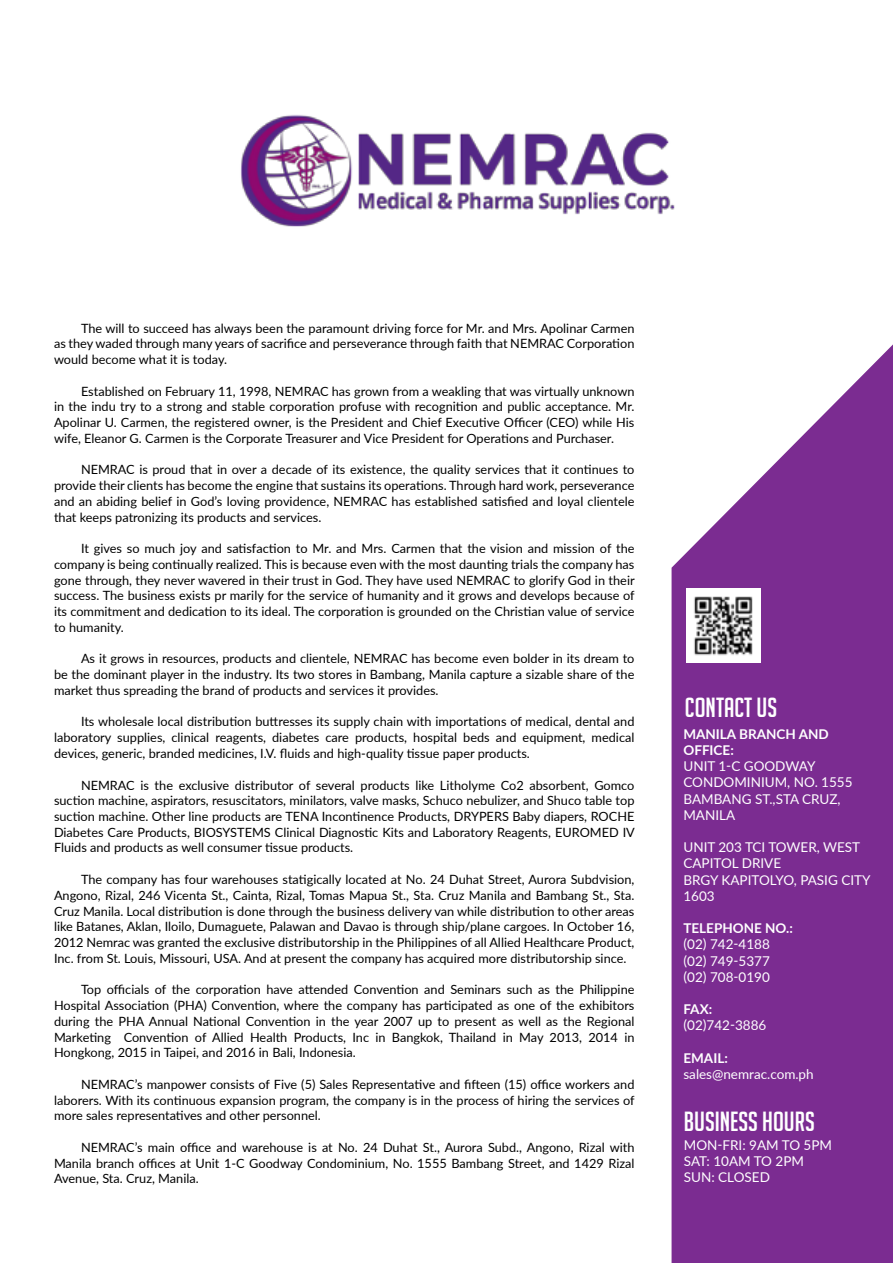
<style>
.page{position:relative;width:893px;height:1263px;background:#fff}
.page>*{position:absolute;margin:0;border:0;box-sizing:border-box;transform-origin:0 0}
.t1{font:27px "Big Noodle Titling";color:#fff}
.t2{font:13.5px/16.2px "Lato";color:#fff}
.t3{font:700 13.5px/16.2px "Lato";color:#fff}
.t4{font:12.75px/15.8px "Lato";color:#000;text-align:justify}
</style>
<div class="page">
<svg style="left:672px;top:344px;width:221px;height:919px;background:#8b469e"></svg>
<img style="left:241px;top:114px;width:434px;height:113px">
<img style="left:686px;top:588px;width:74px;height:75px">
<p class="t4" style="left:54px;top:320px;width:582px;text-indent:27px">The will to succeed has always been the paramount driving force for Mr. and Mrs. Apolinar Carmen as they waded through many years of sacrifice and perseverance through faith that NEMRAC Corporation would become what it is today.</p>
<p class="t4" style="left:54px;top:383px;width:582px;text-indent:27px">Established on February 11, 1998, NEMRAC has grown from a weakling that was virtually unknown in the indu try to a strong and stable corporation profuse with recognition and public acceptance. Mr.<br>Apolinar U. Carmen, the registered owner, is the President and Chief Executive Officer (CEO) while His wife, Eleanor G. Carmen is the Corporate Treasurer and Vice President for Operations and Purchaser.</p>
<p class="t4" style="left:54px;top:461px;width:582px;text-indent:27px">NEMRAC is proud that in over a decade of its existence, the quality services that it continues to provide their clients has become the engine that sustains its operations. Through hard work, perseverance and an abiding belief in God’s loving providence, NEMRAC has established satisfied and loyal clientele that keeps patronizing its products and services.</p>
<p class="t4" style="left:54px;top:540px;width:582px;text-indent:27px">It gives so much joy and satisfaction to Mr. and Mrs. Carmen that the vision and mission of the company is being continually realized. This is because even with the most daunting trials the company has gone through, they never wavered in their trust in God. They have used NEMRAC to glorify God in their success. The business exists pr marily for the service of humanity and it grows and develops because of its commitment and dedication to its ideal. The corporation is grounded on the Christian value of service to humanity.</p>
<p class="t4" style="left:54px;top:650px;width:582px;text-indent:27px">As it grows in resources, products and clientele, NEMRAC has become even bolder in its dream to be the dominant player in the industry. Its two stores in Bambang, Manila capture a sizable share of the market thus spreading the brand of products and services it provides.</p>
<p class="t4" style="left:54px;top:713px;width:582px;text-indent:27px">Its wholesale local distribution buttresses its supply chain with importations of medical, dental and laboratory supplies, clinical reagents, diabetes care products, hospital beds and equipment, medical devices, generic, branded medicines, I.V. fluids and high-quality tissue paper products.</p>
<p class="t4" style="left:54px;top:776px;width:582px;text-indent:27px">NEMRAC is the exclusive distributor of several products like Litholyme Co2 absorbent, Gomco suction machine, aspirators, resuscitators, minilators, valve masks, Schuco nebulizer, and Shuco table top suction machine. Other line products are TENA Incontinence Products, DRYPERS Baby diapers, ROCHE Diabetes Care Products, BIOSYSTEMS Clinical Diagnostic Kits and Laboratory Reagents, EUROMED IV Fluids and products as well consumer tissue products.</p>
<p class="t4" style="left:54px;top:871px;width:582px;text-indent:27px">The company has four warehouses statigically located at No. 24 Duhat Street, Aurora Subdvision, Angono, Rizal, 246 Vicenta St., Cainta, Rizal, Tomas Mapua St., Sta. Cruz Manila and Bambang St., Sta.<br>Cruz Manila. Local distribution is done through the business delivery van while distribution to other areas like Batanes, Aklan, Iloilo, Dumaguete, Palawan and Davao is through ship/plane cargoes. In October 16, 2012 Nemrac was granted the exclusive distributorship in the Philippines of all Allied Healthcare Product, Inc. from St. Louis, Missouri, USA. And at present the company has acquired more distributorship since.</p>
<p class="t4" style="left:54px;top:981px;width:582px;text-indent:27px">Top officials of the corporation have attended Convention and Seminars such as the Philippine Hospital Association (PHA) Convention, where the company has participated as one of the exhibitors during the PHA Annual National Convention in the year 2007 up to present as well as the Regional Marketing Convention of Allied Health Products, Inc in Bangkok, Thailand in May 2013, 2014 in Hongkong, 2015 in Taipei, and 2016 in Bali, Indonesia.</p>
<p class="t4" style="left:54px;top:1076px;width:582px;text-indent:27px">NEMRAC’s manpower consists of Five (5) Sales Representative and fifteen (15) office workers and laborers. With its continuous expansion program, the company is in the process of hiring the services of more sales representatives and other personnel.</p>
<p class="t4" style="left:54px;top:1139px;width:582px;text-indent:27px">NEMRAC’s main office and warehouse is at No. 24 Duhat St., Aurora Subd., Angono, Rizal with Manila branch offices at Unit 1-C Goodway Condominium, No. 1555 Bambang Street, and 1429 Rizal Avenue, Sta. Cruz, Manila.</p>
<h1 class="t1" style="left:685px;top:693px;width:94px">CONTACT US</h1>
<p class="t3" style="left:683px;top:725px;width:147px">MANILA BRANCH AND<br>OFFICE:</p>
<p class="t2" style="left:683px;top:758px;width:171px">UNIT 1-C GOODWAY<br>CONDOMINIUM, NO. 1555<br>BAMBANG ST.,STA CRUZ,<br>MANILA</p>
<p class="t2" style="left:683px;top:839px;width:189px">UNIT 203 TCI TOWER, WEST<br>CAPITOL DRIVE<br>BRGY KAPITOLYO, PASIG CITY<br>1603</p>
<p class="t3" style="left:683px;top:920px;width:111px">TELEPHONE NO.:</p>
<p class="t2" style="left:683px;top:936px;width:88px;text-align:justify">(02) 742-4188 (02) 749-5377 (02) 708-0190</p>
<p class="t3" style="left:683px;top:1001px;width:30px">FAX:</p>
<p class="t2" style="left:683px;top:1017px;width:84px">(02)742-3886</p>
<p class="t3" style="left:683px;top:1049px;width:46px">EMAIL:</p>
<p class="t2" style="left:683px;top:1065px;width:132px">sales@nemrac.com.ph</p>
<h1 class="t1" style="left:684px;top:1106px;width:132px">BUSINESS HOURS</h1>
<p class="t2" style="left:684px;top:1136px;width:150px">MON-FRI: 9AM TO 5PM<br>SAT: 10AM TO 2PM<br>SUN: CLOSED</p>
</div>
